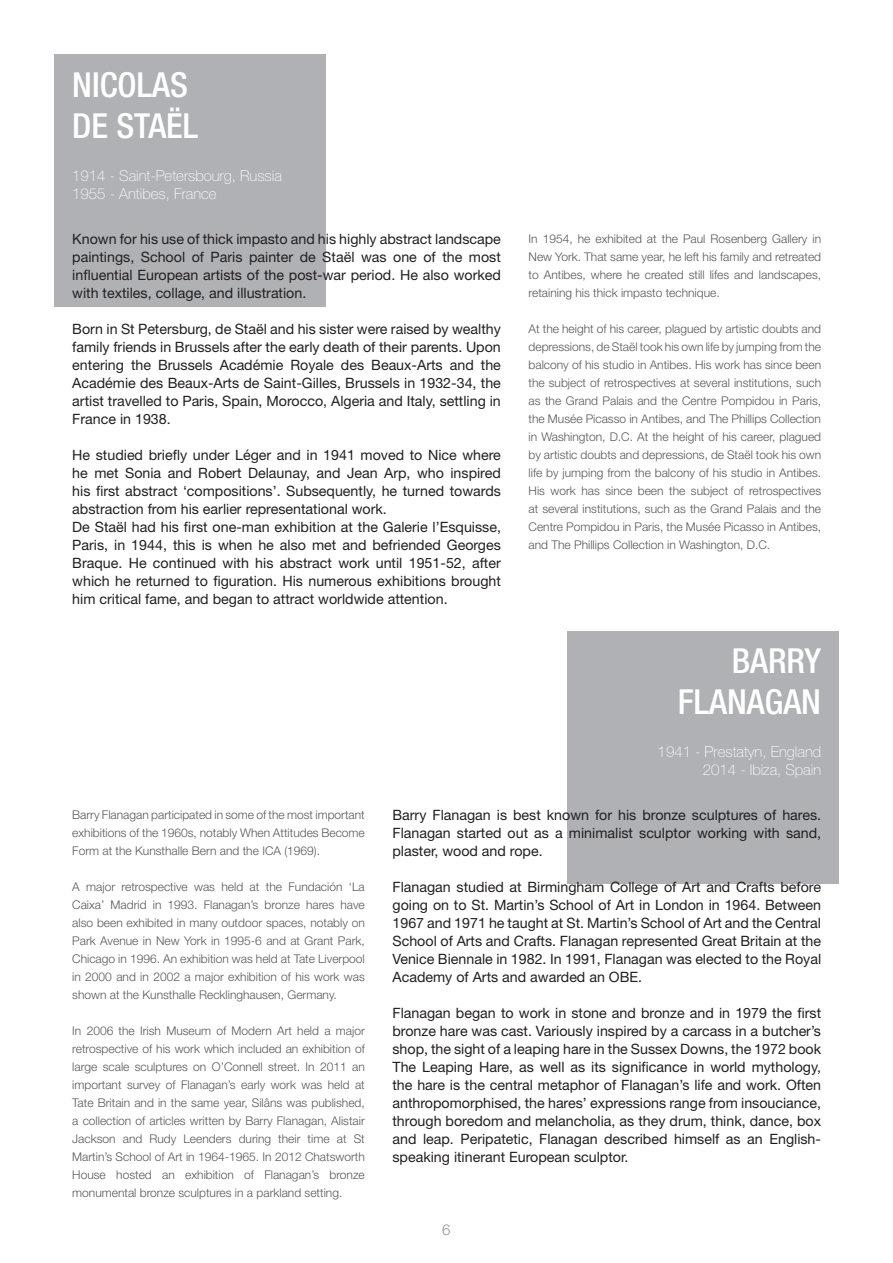
<style>
.page{position:relative;width:893px;height:1263px;background:#fff}
.page>*{position:absolute;margin:0;border:0;box-sizing:border-box;transform-origin:0 0}
.t1{font:500 condensed 34.5px/41.4px "Helvetica Neue LT Std";color:#fff}
.t2{font:100 15px/18px "Helvetica Neue LT Std";color:#fff}
.t3{font:300 15px "Helvetica Neue LT Std";color:#939598}
.t4{font:14.25px/18px "Helvetica Neue LT Std";color:#231f20;text-align:justify}
.t5{font:300 12px/18px "Helvetica Neue LT Std";color:#57585a;text-align:justify}
</style>
<div class="page">
<div style="left:567px;top:631px;width:272px;height:252px;background:#b0b1b5"></div>
<div style="left:54px;top:54px;width:272px;height:252px;background:#b0b1b5"></div>
<h1 class="t1" style="left:72px;top:63px;width:127px">NICOLAS<br>DE STAËL</h1>
<p class="t2" style="left:72px;top:167px;width:211px">1914 - Saint-Petersbourg, Russia<br>1955 - Antibes, France</p>
<p class="t4" style="left:72px;top:230px;width:430px">Known for his use of thick impasto and his highly abstract landscape paintings, School of Paris painter de Staël was one of the most influential European artists of the post-war period. He also worked with textiles, collage, and illustration.</p>
<p class="t4" style="left:72px;top:320px;width:430px">Born in St Petersburg, de Staël and his sister were raised by wealthy family friends in Brussels after the early death of their parents. Upon entering the Brussels Académie Royale des Beaux-Arts and the Académie des Beaux-Arts de Saint-Gilles, Brussels in 1932-34, the artist travelled to Paris, Spain, Morocco, Algeria and Italy, settling in France in 1938.</p>
<p class="t4" style="left:72px;top:446px;width:430px;text-align:left">He studied briefly under Léger and in 1941 moved to Nice where he met Sonia and Robert Delaunay, and Jean Arp, who inspired his first abstract ‘compositions’. Subsequently, he turned towards abstraction from his earlier representational work.<br>De Staël had his first one-man exhibition at the Galerie l’Esquisse, Paris, in 1944, this is when he also met and befriended Georges Braque. He continued with his abstract work until 1951-52, after which he returned to figuration. His numerous exhibitions brought him critical fame, and began to attract worldwide attention.</p>
<p class="t5" style="left:529px;top:229px;width:294px">In 1954, he exhibited at the Paul Rosenberg Gallery in New York. That same year, he left his family and retreated to Antibes, where he created still lifes and landscapes, retaining his thick impasto technique.</p>
<p class="t5" style="left:529px;top:319px;width:294px">At the height of his career, plagued by artistic doubts and depressions, de Staël took his own life by jumping from the balcony of his studio in Antibes. His work has since been the subject of retrospectives at several institutions, such as the Grand Palais and the Centre Pompidou in Paris, the Musée Picasso in Antibes, and The Phillips Collection in Washington, D.C. At the height of his career, plagued by artistic doubts and depressions, de Staël took his own life by jumping from the balcony of his studio in Antibes.<br>His work has since been the subject of retrospectives at several institutions, such as the Grand Palais and the Centre Pompidou in Paris, the Musée Picasso in Antibes, and The Phillips Collection in Washington, D.C.</p>
<p class="t5" style="left:72px;top:805px;width:294px">Barry Flanagan participated in some of the most important exhibitions of the 1960s, notably When Attitudes Become Form at the Kunsthalle Bern and the ICA (1969).</p>
<p class="t5" style="left:72px;top:877px;width:294px">A major retrospective was held at the Fundación ‘La Caixa’ Madrid in 1993. Flanagan’s bronze hares have also been exhibited in many outdoor spaces, notably on Park Avenue in New York in 1995-6 and at Grant Park, Chicago in 1996. An exhibition was held at Tate Liverpool in 2000 and in 2002 a major exhibition of his work was shown at the Kunsthalle Recklinghausen, Germany.</p>
<p class="t5" style="left:72px;top:1021px;width:294px">In 2006 the Irish Museum of Modern Art held a major retrospective of his work which included an exhibition of large scale sculptures on O’Connell street. In 2011 an important survey of Flanagan’s early work was held at Tate Britain and in the same year, Silâns was published, a collection of articles written by Barry Flanagan, Alistair Jackson and Rudy Leenders during their time at St Martin’s School of Art in 1964-1965. In 2012 Chatsworth House hosted an exhibition of Flanagan’s bronze monumental bronze sculptures in a parkland setting.</p>
<h1 class="t1" style="left:678px;top:639px;width:145px;text-align:right">BARRY<br>FLANAGAN</h1>
<p class="t2" style="left:658px;top:743px;width:165px;text-align:right">1941 - Prestatyn, England<br>2014 - Ibiza, Spain</p>
<p class="t4" style="left:392px;top:806px;width:430px">Barry Flanagan is best known for his bronze sculptures of hares.<br>Flanagan started out as a minimalist sculptor working with sand, plaster, wood and rope.</p>
<p class="t4" style="left:392px;top:878px;width:430px">Flanagan studied at Birmingham College of Art and Crafts before going on to St. Martin’s School of Art in London in 1964. Between 1967 and 1971 he taught at St. Martin’s School of Art and the Central School of Arts and Crafts. Flanagan represented Great Britain at the Venice Biennale in 1982. In 1991, Flanagan was elected to the Royal Academy of Arts and awarded an OBE.</p>
<p class="t4" style="left:392px;top:1004px;width:430px">Flanagan began to work in stone and bronze and in 1979 the first bronze hare was cast. Variously inspired by a carcass in a butcher’s shop, the sight of a leaping hare in the Sussex Downs, the 1972 book The Leaping Hare, as well as its significance in world mythology, the hare is the central metaphor of Flanagan’s life and work. Often anthropomorphised, the hares’ expressions range from insouciance, through boredom and melancholia, as they drum, think, dance, box and leap. Peripatetic, Flanagan described himself as an English&shy;speaking itinerant European sculptor.</p>
<p class="t3" style="left:442px;top:1220px;width:10px">6</p>
</div>
